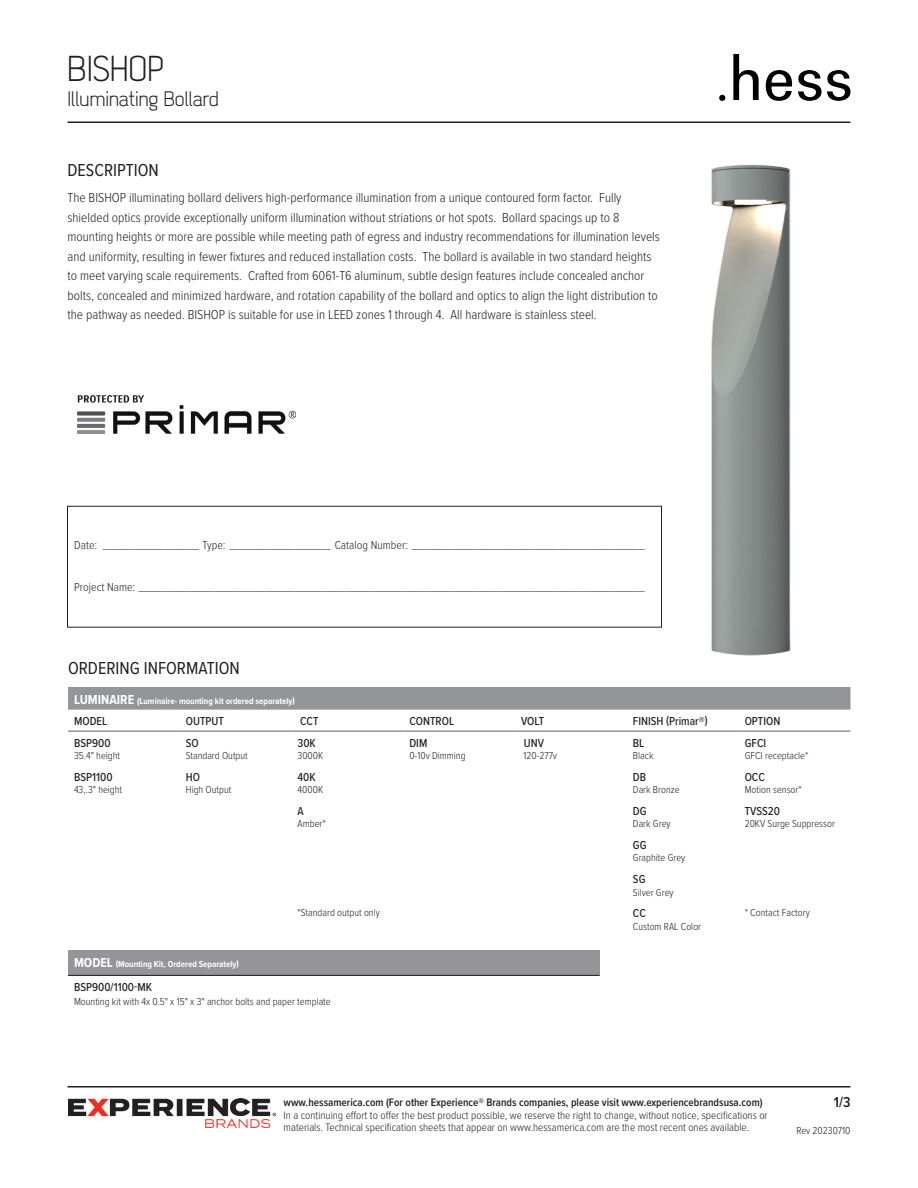
<style>
.page{position:relative;width:918px;height:1188px;background:#fff}
.page>*{position:absolute;margin:0;border:0;box-sizing:border-box;transform-origin:0 0}
.t1{font:36px "Dekar";color:#231f20}
.t2{font:21px "Dekar";color:#231f20}
.t3{font:18px "Proxima Nova Cond";color:#231f20}
.t4{font:600 15px "Proxima Nova Cond";color:#231f20}
.Description_Text{font:300 13.5px/19.5px "Proxima Nova Cond";color:#231f20}
.Project_Block{font:300 12px "Proxima Nova Cond";color:#231f20}
.Ordering_Info_Text{font:500 12px "Proxima Nova Cond";color:#231f20}
.t5{font:300 11.25px/12.8px "Proxima Nova Cond";color:#231f20}
.t6{font:600 11.25px "Proxima Nova Cond";color:#231f20}
.Ordering_Info_Text-2{font:300 10.5px "Proxima Nova Cond";color:#231f20}
.Ordering_Info_Title{font:700 9px "Proxima Nova Cond";color:#fff}
.s1{font-size:13.5px}
</style>
<div class="page">
<hr style="left:68px;top:1086px;width:782px;height:2px;background:#231f20">
<hr style="left:68px;top:122px;width:782px;height:1px;background:#231f20">
<svg style="left:766px;top:70px;width:26px;height:31px"></svg>
<svg style="left:798px;top:70px;width:52px;height:31px"></svg>
<svg style="left:733px;top:54px;width:26px;height:46px"></svg>
<svg style="left:719px;top:95px;width:6px;height:6px"></svg>
<img style="left:69px;top:1098px;width:206px;height:29px">
<img style="left:645px;top:164px;width:146px;height:492px">
<div style="left:67px;top:506px;width:595px;height:121px;border:1px solid #231f20"></div>
<div style="left:68px;top:687px;width:782px;height:23px;background:#939598"></div>
<hr style="left:292px;top:730px;width:111px;height:2px;background:#939598">
<hr style="left:403px;top:730px;width:112px;height:2px;background:#939598">
<hr style="left:515px;top:730px;width:112px;height:2px;background:#939598">
<hr style="left:627px;top:730px;width:112px;height:2px;background:#939598">
<hr style="left:739px;top:730px;width:112px;height:2px;background:#939598">
<hr style="left:68px;top:730px;width:112px;height:2px;background:#939598">
<hr style="left:180px;top:730px;width:112px;height:2px;background:#939598">
<img style="left:78px;top:395px;width:218px;height:38px">
<div style="left:68px;top:950px;width:531px;height:25px;background:#939598"></div>
<hr style="left:68px;top:975px;width:531px;height:1px;background:#231f20">
<h1 class="t1" style="left:68px;top:51px;width:98px">BISHOP</h1>
<h2 class="t2" style="left:68px;top:89px;width:153px">Illuminating Bollard</h2>
<h1 class="t3" style="left:68px;top:157px;width:93px">DESCRIPTION</h1>
<p class="Description_Text" style="left:68px;top:188px;width:594px">The BISHOP illuminating bollard delivers high-performance illumination from a unique contoured form factor. Fully shielded optics provide exceptionally uniform illumination without striations or hot spots. Bollard spacings up to 8 mounting heights or more are possible while meeting path of egress and industry recommendations for illumination levels and uniformity, resulting in fewer fixtures and reduced installation costs. The bollard is available in two standard heights to meet varying scale requirements. Crafted from 6061-T6 aluminum, subtle design features include concealed anchor bolts, concealed and minimized hardware, and rotation capability of the bollard and optics to align the light distribution to the pathway as needed. BISHOP is suitable for use in LEED zones 1 through 4. All hardware is stainless steel.</p>
<p class="Project_Block" style="left:74px;top:537px;width:572px">Date: ___________________ Type: ____________________ Catalog Number: ______________________________________________</p>
<p class="Project_Block" style="left:74px;top:578px;width:572px">Project Name: ____________________________________________________________________________________________________</p>
<h1 class="t3" style="left:68px;top:655px;width:173px">ORDERING INFORMATION</h1>
<p class="Ordering_Info_Title" style="left:74px;top:694px;width:223px"><span class="s1">LUMINAIRE</span> (Luminaire- mounting kit ordered separately)</p>
<p class="Ordering_Info_Text" style="left:74px;top:712px;width:35px">MODEL</p>
<p class="Ordering_Info_Text" style="left:186px;top:712px;width:40px">OUTPUT</p>
<p class="Ordering_Info_Text" style="left:300px;top:712px;width:20px">CCT</p>
<p class="Ordering_Info_Text" style="left:409px;top:712px;width:46px">CONTROL</p>
<p class="Ordering_Info_Text" style="left:521px;top:712px;width:25px">VOLT</p>
<p class="Ordering_Info_Text" style="left:633px;top:712px;width:76px">FINISH (Primar®)</p>
<p class="Ordering_Info_Text" style="left:745px;top:712px;width:37px">OPTION</p>
<p class="Ordering_Info_Text" style="left:74px;top:734px;width:38px">BSP900</p>
<p class="Ordering_Info_Text-2" style="left:74px;top:748px;width:48px">35.4" height</p>
<p class="Ordering_Info_Text" style="left:186px;top:734px;width:15px">SO</p>
<p class="Ordering_Info_Text-2" style="left:186px;top:748px;width:64px">Standard Output</p>
<p class="Ordering_Info_Text" style="left:745px;top:734px;width:23px">GFCI</p>
<p class="Ordering_Info_Text-2" style="left:745px;top:748px;width:65px">GFCI receptacle*</p>
<p class="Ordering_Info_Text" style="left:298px;top:734px;width:20px">30K</p>
<p class="Ordering_Info_Text-2" style="left:298px;top:748px;width:27px">3000K</p>
<p class="Ordering_Info_Text" style="left:409px;top:734px;width:19px">DIM</p>
<p class="Ordering_Info_Text-2" style="left:409px;top:748px;width:58px">0-10v Dimming</p>
<p class="Ordering_Info_Text" style="left:524px;top:734px;width:22px">UNV</p>
<p class="Ordering_Info_Text-2" style="left:523px;top:748px;width:35px">120-277v</p>
<p class="Ordering_Info_Text" style="left:633px;top:734px;width:13px">BL</p>
<p class="Ordering_Info_Text-2" style="left:633px;top:748px;width:22px">Black</p>
<p class="Ordering_Info_Text" style="left:74px;top:768px;width:40px">BSP1100</p>
<p class="Ordering_Info_Text-2" style="left:74px;top:782px;width:50px">43,.3" height</p>
<p class="Ordering_Info_Text" style="left:186px;top:768px;width:16px">HO</p>
<p class="Ordering_Info_Text-2" style="left:186px;top:782px;width:47px">High Output</p>
<p class="Ordering_Info_Text" style="left:298px;top:768px;width:20px">40K</p>
<p class="Ordering_Info_Text-2" style="left:298px;top:782px;width:27px">4000K</p>
<p class="Ordering_Info_Text" style="left:633px;top:768px;width:15px">DB</p>
<p class="Ordering_Info_Text-2" style="left:633px;top:782px;width:48px">Dark Bronze</p>
<p class="Ordering_Info_Text" style="left:745px;top:768px;width:22px">OCC</p>
<p class="Ordering_Info_Text-2" style="left:745px;top:782px;width:59px">Motion sensor*</p>
<p class="Ordering_Info_Text" style="left:298px;top:802px;width:8px">A</p>
<p class="Ordering_Info_Text-2" style="left:298px;top:816px;width:30px">Amber*</p>
<p class="Ordering_Info_Text" style="left:633px;top:802px;width:15px">DG</p>
<p class="Ordering_Info_Text-2" style="left:633px;top:816px;width:39px">Dark Grey</p>
<p class="Ordering_Info_Text" style="left:745px;top:802px;width:37px">TVSS20</p>
<p class="Ordering_Info_Text-2" style="left:745px;top:816px;width:92px">20KV Surge Suppressor</p>
<p class="Ordering_Info_Text" style="left:633px;top:836px;width:15px">GG</p>
<p class="Ordering_Info_Text-2" style="left:633px;top:850px;width:54px">Graphite Grey</p>
<p class="Ordering_Info_Text" style="left:633px;top:870px;width:14px">SG</p>
<p class="Ordering_Info_Text-2" style="left:633px;top:884px;width:42px">Silver Grey</p>
<p class="Ordering_Info_Text-2" style="left:298px;top:905px;width:84px">*Standard output only</p>
<p class="Ordering_Info_Text" style="left:633px;top:904px;width:14px">CC</p>
<p class="Ordering_Info_Text-2" style="left:633px;top:918px;width:70px">Custom RAL Color</p>
<p class="Ordering_Info_Text-2" style="left:745px;top:905px;width:67px">* Contact Factory</p>
<p class="Ordering_Info_Title" style="left:74px;top:957px;width:167px"><span class="s1">MODEL</span> (Mounting Kit, Ordered Separately)</p>
<p class="Ordering_Info_Text" style="left:74px;top:978px;width:79px">BSP900/1100-MK</p>
<p class="Ordering_Info_Text-2" style="left:74px;top:994px;width:258px">Mounting kit with 4x 0.5" x 15" x 3" anchor bolts and paper template</p>
<p class="t6" style="left:284px;top:1094px;width:481px">www.hessamerica.com (For other Experience® Brands companies, please visit www.experiencebrandsusa.com)</p>
<p class="t5" style="left:284px;top:1108px;width:486px">In a continuing effort to offer the best product possible, we reserve the right to change, without notice, specifications or materials. Technical specification sheets that appear on www.hessamerica.com are the most recent ones available.</p>
<p class="t4" style="left:834px;top:1091px;width:18px">1/3</p>
<p class="Ordering_Info_Text-2" style="left:796px;top:1123px;width:56px">Rev 20230710</p>
</div>
